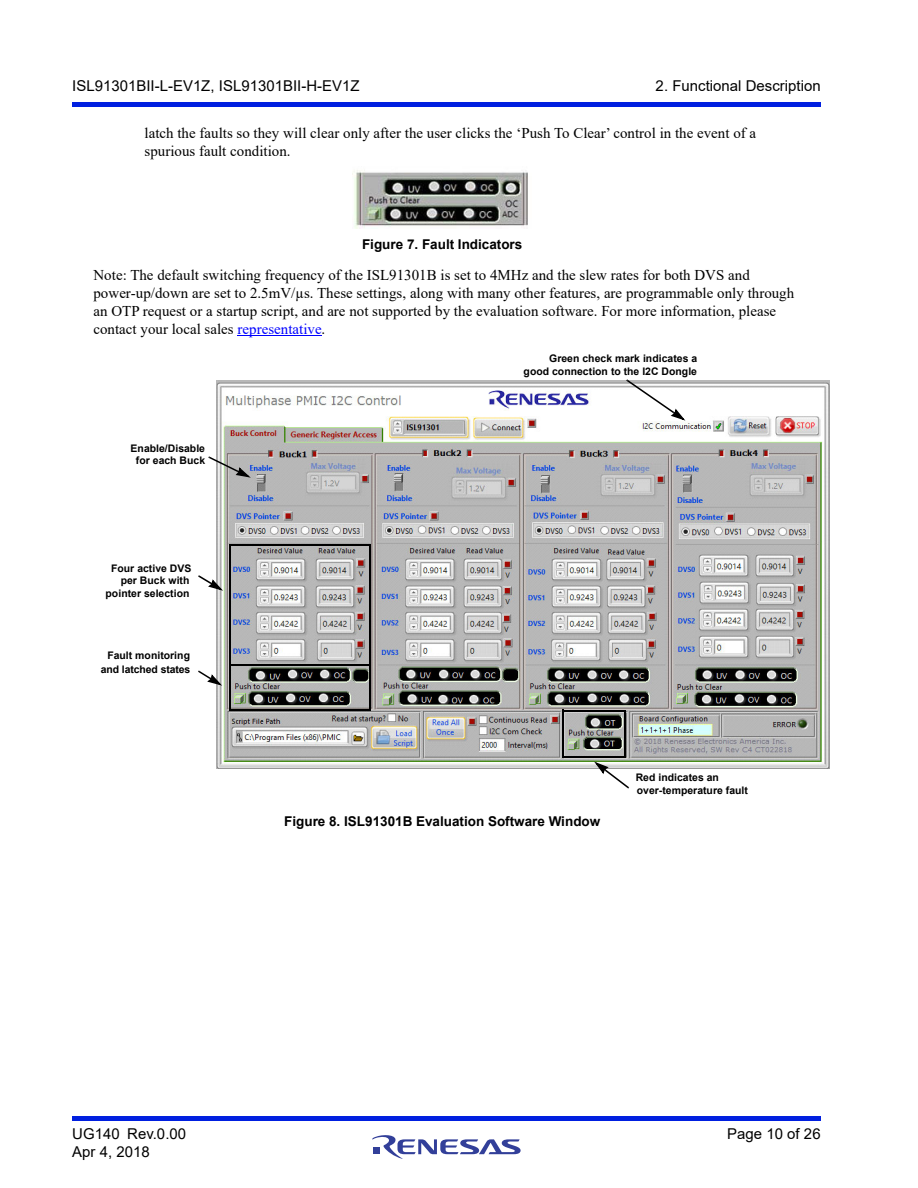
<style>
.page{position:relative;width:918px;height:1188px;background:#fff}
.page>*{position:absolute;margin:0;border:0;box-sizing:border-box;transform-origin:0 0}
.t1{font:15px/18px "Times New Roman";color:#000}
.t2{font:15px "Arial";letter-spacing:.005em;color:#000}
.t3{font:700 13.5px "Arial";color:#000}
.t4{font:700 10.5px/13.4px "Arial";color:#000;text-align:right}
.s1{color:#00f}
</style>
<div class="page">
<hr style="left:72px;top:1116px;width:749px;height:4px;background:#001fe0">
<div style="left:72px;top:102px;width:749px;height:5px;background:#001fe0"></div>
<svg style="left:372px;top:1135px;width:149px;height:24px"></svg>
<hr style="left:238px;top:335px;width:84px;height:1px;background:#00f">
<img style="left:354px;top:170px;width:174px;height:59px">
<img style="left:217px;top:381px;width:612px;height:388px">
<hr style="left:230px;top:544px;width:141px;height:2px;background:#000">
<hr style="left:369px;top:545px;width:2px;height:121px;background:#000">
<hr style="left:229px;top:664px;width:141px;height:2px;background:#000">
<hr style="left:229px;top:544px;width:2px;height:121px;background:#000">
<hr style="left:369px;top:665px;width:2px;height:46px;background:#000">
<hr style="left:229px;top:709px;width:141px;height:2px;background:#000">
<hr style="left:229px;top:665px;width:2px;height:45px;background:#000">
<svg style="left:626px;top:379px;width:59px;height:42px"></svg>
<svg style="left:208px;top:456px;width:43px;height:22px"></svg>
<svg style="left:198px;top:575px;width:25px;height:16px"></svg>
<svg style="left:198px;top:670px;width:24px;height:16px"></svg>
<hr style="left:563px;top:710px;width:63px;height:1px;background:#000">
<hr style="left:625px;top:710px;width:1px;height:48px;background:#000">
<hr style="left:562px;top:756px;width:63px;height:2px;background:#000">
<hr style="left:562px;top:710px;width:2px;height:47px;background:#000">
<svg style="left:594px;top:762px;width:35px;height:27px"></svg>
<p class="t2" style="left:72px;top:77px;width:289px">ISL91301BII-L-EV1Z, ISL91301BII-H-EV1Z</p>
<p class="t2" style="left:656px;top:77px;width:167px">2. Functional Description</p>
<p class="t1" style="left:145px;top:123px;width:613px">latch the faults so they will clear only after the user clicks the ‘Push To Clear’ control in the event of a spurious fault condition.</p>
<p class="t3" style="left:362px;top:237px;width:162px">Figure 7. Fault Indicators</p>
<p class="t1" style="left:94px;top:266px;width:702px">Note: The default switching frequency of the ISL91301B is set to 4MHz and the slew rates for both DVS and power-up/down are set to 2.5mV/µs. These settings, along with many other features, are programmable only through an OTP request or a startup script, and are not supported by the evaluation software. For more information, please contact your local sales <span class="s1">representative</span>.</p>
<p class="t4" style="left:131px;top:443px;width:76px;line-height:11.7px;text-align:center">Enable/Disable for each Buck</p>
<p class="t4" style="left:111px;top:562px;width:82px">Four active DVS</p>
<p class="t4" style="left:106px;top:586px;width:85px">pointer selection</p>
<p class="t4" style="left:121px;top:574px;width:70px">per Buck with</p>
<p class="t4" style="left:101px;top:649px;width:91px">Fault monitoring and latched states</p>
<p class="t4" style="left:524px;top:352px;width:175px">Green check mark indicates a good connection to the I2C Dongle</p>
<p class="t3" style="left:284px;top:814px;width:318px">Figure 8. ISL91301B Evaluation Software Window</p>
<p class="t4" style="left:636px;top:771px;width:114px;text-align:left">Red indicates an over-temperature fault</p>
<p class="t2" style="left:72px;top:1126px;width:115px">UG140 Rev.0.00</p>
<p class="t2" style="left:727px;top:1126px;width:95px">Page 10 of 26</p>
<p class="t2" style="left:72px;top:1144px;width:79px">Apr 4, 2018</p>
</div>
